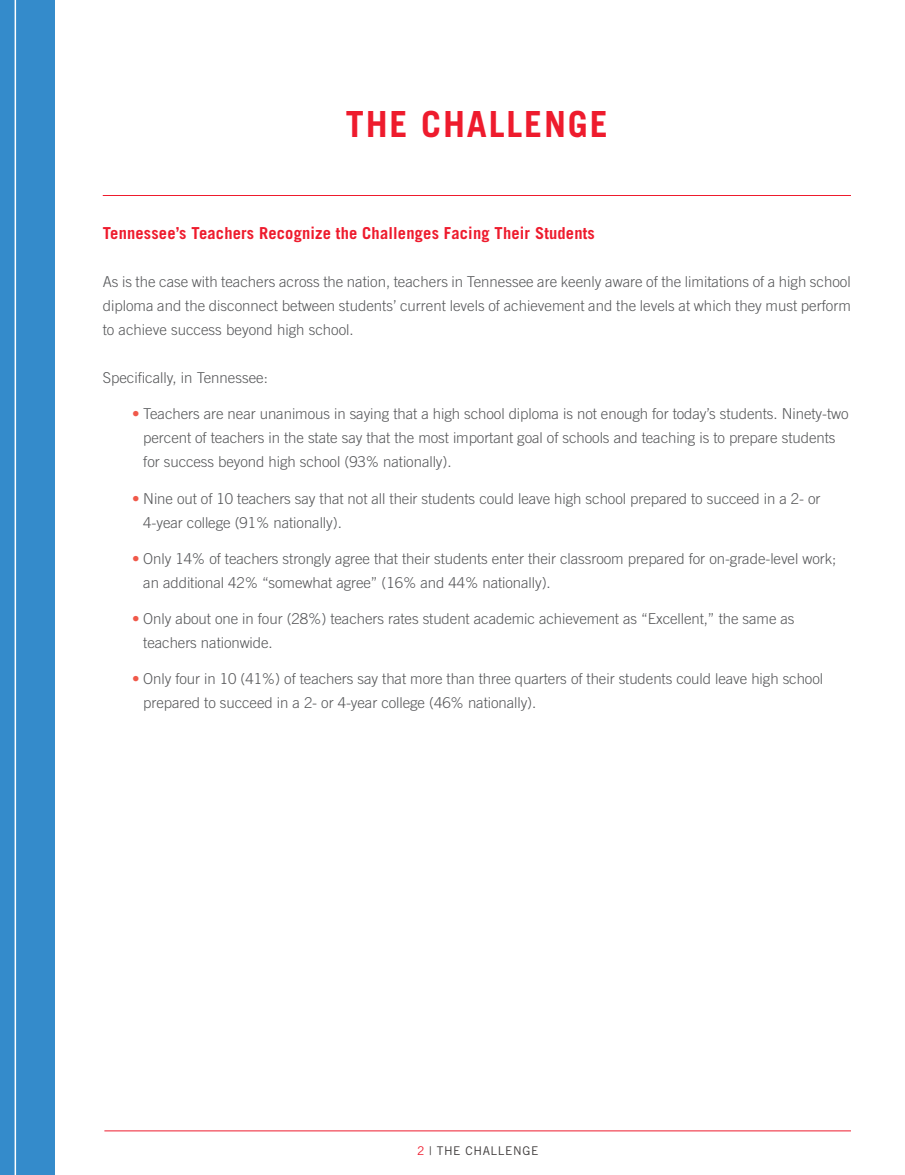
<style>
.page{position:relative;width:905px;height:1175px;background:#fff}
.page>*{position:absolute;margin:0;border:0;box-sizing:border-box;transform-origin:0 0}
.tittle{font:700 36px "Trade Gothic";letter-spacing:.05em;color:#ee1b2d}
.intro{font:700 16.5px "Trade Gothic";letter-spacing:.01em;color:#ee1b2d}
.bullet{font:300 15px/24px "Trade Gothic";letter-spacing:-.005em;color:#57585a}
.body{font:300 15px/24px "Trade Gothic";color:#57585a;text-align:justify}
.footer{font:12px "Trade Gothic";letter-spacing:.05em;color:#403d3d}
.s1{color:#f0594a}
.s2{color:#ee1b2d}
</style>
<div class="page">
<hr style="left:104px;top:1130px;width:746px;height:1px;background:#ee1b2d">
<div style="left:0;top:0;width:54px;height:1174px;background:#348bcb"></div>
<hr style="left:15px;top:0;width:1px;height:1174px;background:#fff">
<hr style="left:103px;top:195px;width:747px;height:1px;background:#ee1b2d">
<p class="tittle" style="left:346px;top:102px;width:263px">THE CHALLENGE</p>
<p class="intro" style="left:103px;top:223px;width:493px">Tennessee’s Teachers Recognize the Challenges Facing Their Students</p>
<p class="body" style="left:103px;top:270px;width:749px">As is the case with teachers across the nation, teachers in Tennessee are keenly aware of the limitations of a high school diploma and the disconnect between students’ current levels of achievement and the levels at which they must perform to achieve success beyond high school.</p>
<p class="body" style="left:103px;top:366px;width:167px">Specifically, in Tennessee:</p>
<p class="bullet" style="left:143px;top:402px;width:706px;text-indent:-11px"><span class="s1">•</span> Teachers are near unanimous in saying that a high school diploma is not enough for today’s students. Ninety-two percent of teachers in the state say that the most important goal of schools and teaching is to prepare students for success beyond high school (93% nationally).</p>
<p class="bullet" style="left:143px;top:486px;width:678px;text-indent:-11px"><span class="s1">•</span> Nine out of 10 teachers say that not all their students could leave high school prepared to succeed in a 2- or<br>4-year college (91% nationally).</p>
<p class="bullet" style="left:143px;top:546px;width:694px;text-indent:-11px"><span class="s1">•</span> Only 14% of teachers strongly agree that their students enter their classroom prepared for on-grade-level work; an additional 42% “somewhat agree” (16% and 44% nationally).</p>
<p class="bullet" style="left:143px;top:606px;width:652px;text-indent:-11px"><span class="s1">•</span> Only about one in four (28%) teachers rates student academic achievement as “Excellent,” the same as teachers nationwide.</p>
<p class="bullet" style="left:143px;top:666px;width:681px;text-indent:-11px"><span class="s1">•</span> Only four in 10 (41%) of teachers say that more than three quarters of their students could leave high school prepared to succeed in a 2- or 4-year college (46% nationally).</p>
<p class="footer" style="left:417px;top:1143px;width:123px"><span class="s2">2</span> | THE CHALLENGE</p>
</div>
